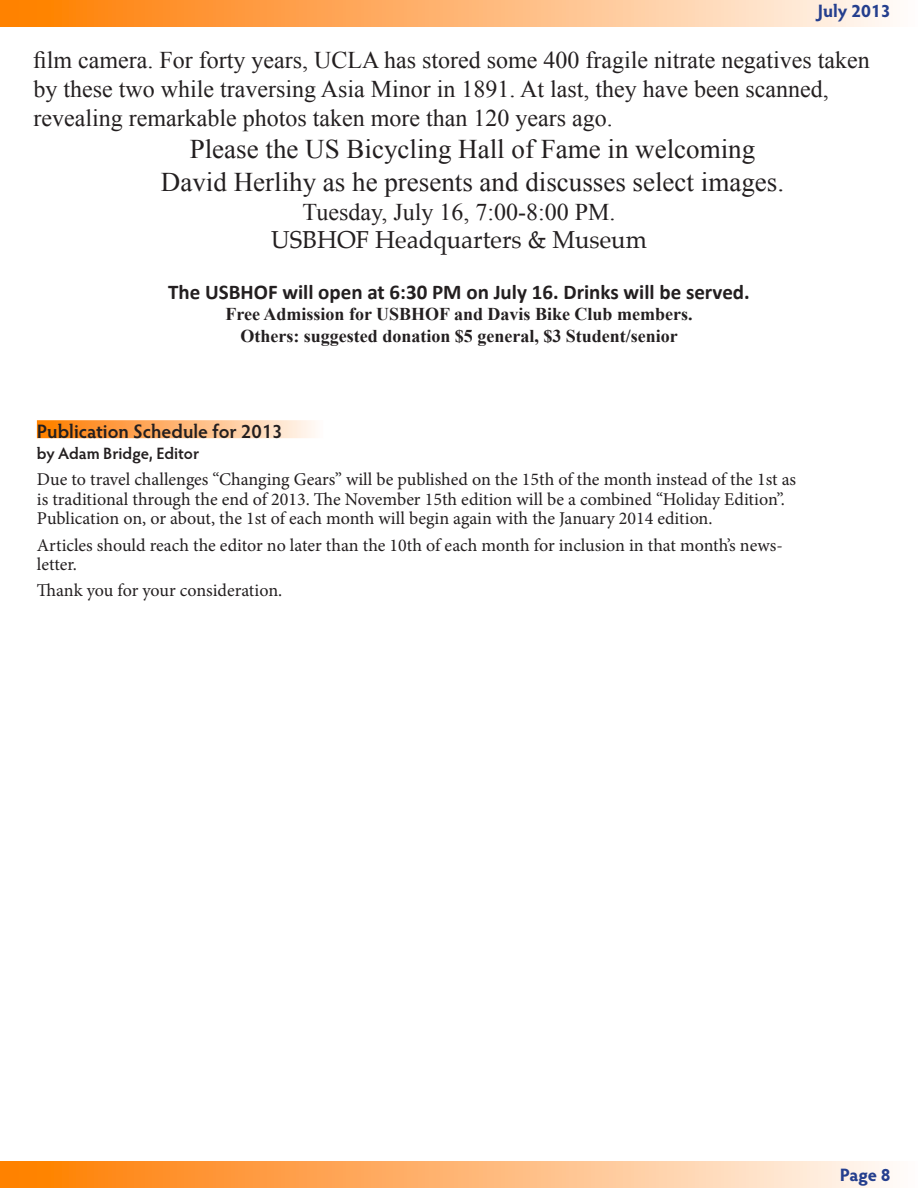
<style>
.page{position:relative;width:918px;height:1188px;background:#fff}
.page>*{position:absolute;margin:0;border:0;box-sizing:border-box;transform-origin:0 0}
.t1{font:27px "Times New Roman";color:#231f20}
.t2{font:24px/28.8px "Times New Roman";color:#231f20}
.Heading_2{font:24px "Palatino";color:#231f20}
.t3{font:700 21px "Calibri";color:#231f20}
.Body_Article_Header{font:600 19.5px "Hypatia Sans Pro";color:#231f20}
.Body_Copy{font:18px/19.5px "Minion Pro";color:#231f20}
.t4{font:700 18px "Times New Roman";color:#231f20}
.t5{font:700 18px "Hypatia Sans Pro";color:#253f8e}
.Article_Author{font:600 16.5px "Hypatia Sans Pro";letter-spacing:-.005em;color:#231f20}
</style>
<div class="page">
<div style="left:37px;top:420px;width:286px;height:18px;background:linear-gradient(to right,#ff7900,#fff7f5)"></div>
<div style="left:0;top:0;width:918px;height:27px;background:linear-gradient(to right,#ff7900,#fff8f6)"></div>
<div style="left:0;top:1161px;width:918px;height:27px;background:linear-gradient(to right,#ff7900,#fff8f6)"></div>
<p class="t5" style="left:818px;top:-2px;width:74px">July 2013</p>
<p class="t2" style="left:33px;top:46px;width:838px">film camera. For forty years, UCLA has stored some 400 fragile nitrate negatives taken by these two while traversing Asia Minor in 1891. At last, they have been scanned, revealing remarkable photos taken more than 120 years ago.</p>
<p class="t1" style="left:190px;top:131px;width:567px">Please the US Bicycling Hall of Fame in welcoming</p>
<p class="t1" style="left:161px;top:164px;width:625px">David Herlihy as he presents and discusses select images.</p>
<p class="t2" style="left:303px;top:197px;width:314px">Tuesday, July 16, 7:00-8:00 PM.</p>
<p class="Heading_2" style="left:271px;top:220px;width:377px">USBHOF Headquarters &amp; Museum</p>
<p class="t3" style="left:168px;top:278px;width:583px">The USBHOF will open at 6:30 PM on July 16. Drinks will be served.</p>
<p class="t4" style="left:225px;top:302px;width:469px">Free Admission for USBHOF and Davis Bike Club members.</p>
<p class="t4" style="left:240px;top:324px;width:439px">Others: suggested donation $5 general, $3 Student/senior</p>
<p class="Body_Article_Header" style="left:37px;top:418px;width:247px">Publication Schedule for 2013</p>
<p class="Article_Author" style="left:37px;top:442px;width:164px">by Adam Bridge, Editor</p>
<p class="Body_Copy" style="left:37px;top:470px;width:761px">Due to travel challenges “Changing Gears” will be published on the 15th of the month instead of the 1st as is traditional through the end of 2013. The November 15th edition will be a combined “Holiday Edition”.<br>Publication on, or about, the 1st of each month will begin again with the January 2014 edition.</p>
<p class="Body_Copy" style="left:37px;top:535px;width:747px">Articles should reach the editor no later than the 10th of each month for inclusion in that month’s news&shy;letter.</p>
<p class="Body_Copy" style="left:37px;top:581px;width:247px">Thank you for your consideration.</p>
<p class="t5" style="left:840px;top:1162px;width:52px">Page 8</p>
</div>
